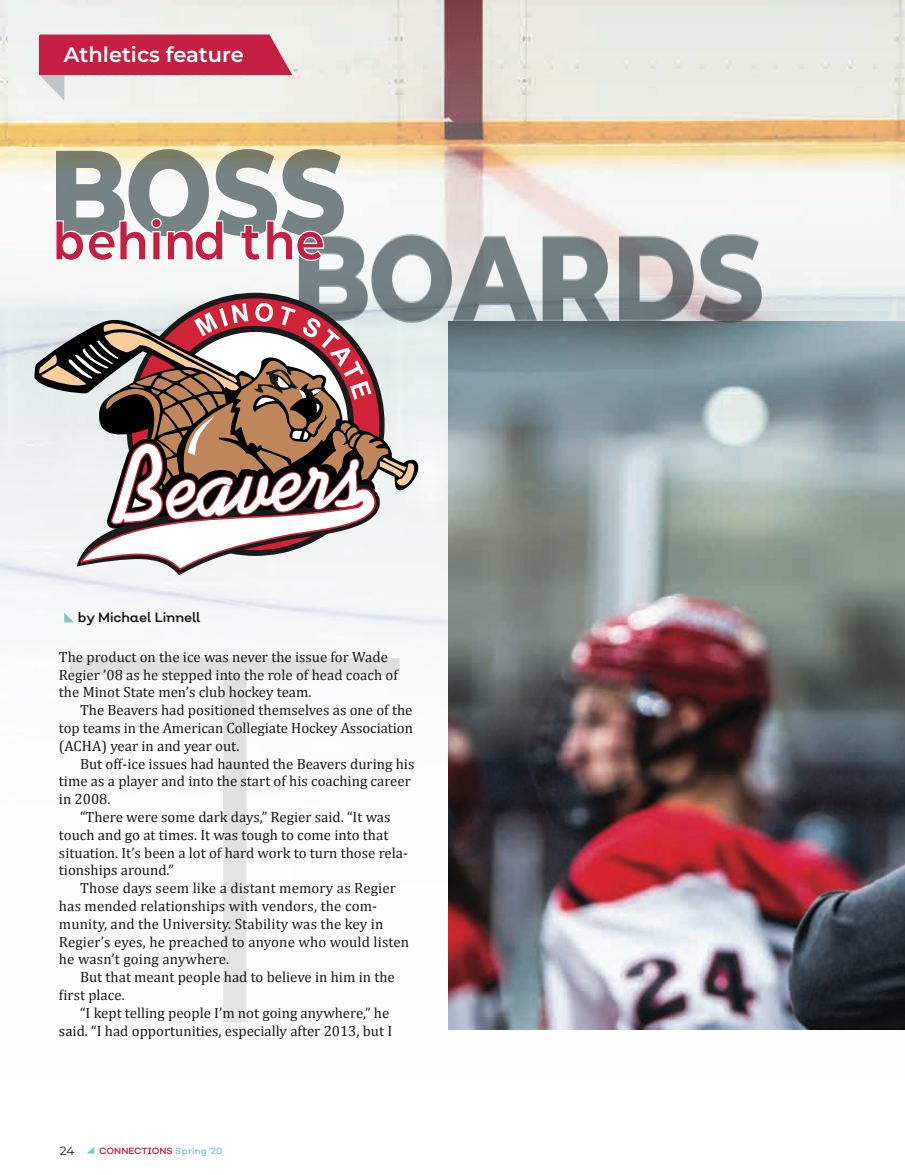
<style>
.page{position:relative;width:905px;height:1175px;background:#fff}
.page>*{position:absolute;margin:0;border:0;box-sizing:border-box;transform-origin:0 0}
.t1{font:600 21px "Montserrat";color:#fff}
.t2{font:14.85px/17.9px "Cambria";color:#1a1a1a}
.t3{font:13.5px "Nutmeg";letter-spacing:-.01em;color:#1a1a1a}
.t4{font:12px "Montserrat";color:#1a1a1a}
.t5{font:9px "Nutmeg";color:#c51f43}
.s1{color:#78c9d2}
</style>
<div class="page">
<img style="left:0;top:0;width:904px;height:1154px">
<img style="left:448px;top:322px;width:456px;height:707px">
<svg style="left:61px;top:649px;width:348px;height:383px"></svg>
<svg style="left:37px;top:34px;width:257px;height:69px"></svg>
<svg style="left:64px;top:612px;width:10px;height:10px"></svg>
<svg style="left:39px;top:149px;width:722px;height:426px"></svg>
<h1 class="t1" style="left:64px;top:40px;width:181px">Athletics feature</h1>
<p class="t3" style="left:78px;top:609px;width:124px">by Michael Linnell</p>
<p class="t2" style="left:59px;top:647px;width:340px">The product on the ice was never the issue for Wade<br>Regier ’08 as he stepped into the role of head coach of the Minot State men’s club hockey team.</p>
<p class="t2" style="left:59px;top:701px;width:355px;text-align:justify;text-indent:21px">The Beavers had positioned themselves as one of the top teams in the American Collegiate Hockey Association (ACHA) year in and year out.</p>
<p class="t2" style="left:80px;top:754px;width:336px">But off-ice issues had haunted the Beavers during his</p>
<p class="t2" style="left:59px;top:772px;width:353px">time as a player and into the start of his coaching career</p>
<p class="t2" style="left:59px;top:790px;width:53px">in 2008.</p>
<p class="t2" style="left:80px;top:808px;width:312px">“There were some dark days,” Regier said. “It was</p>
<p class="t2" style="left:59px;top:825px;width:331px">touch and go at times. It was tough to come into that</p>
<p class="t2" style="left:59px;top:843px;width:350px">situation. It’s been a lot of hard work to turn those rela-</p>
<p class="t2" style="left:59px;top:861px;width:117px">tionships around.”</p>
<p class="t2" style="left:80px;top:879px;width:317px">Those days seem like a distant memory as Regier</p>
<p class="t2" style="left:59px;top:897px;width:319px">has mended relationships with vendors, the com-</p>
<p class="t2" style="left:59px;top:914px;width:326px">munity, and the University. Stability was the key in</p>
<p class="t2" style="left:59px;top:932px;width:352px">Regier’s eyes, he preached to anyone who would listen</p>
<p class="t2" style="left:59px;top:950px;width:172px">he wasn’t going anywhere.</p>
<p class="t2" style="left:80px;top:968px;width:316px">But that meant people had to believe in him in the</p>
<p class="t2" style="left:59px;top:986px;width:67px">first place.</p>
<p class="t2" style="left:80px;top:1003px;width:311px">“I kept telling people I’m not going anywhere,” he</p>
<p class="t2" style="left:59px;top:1021px;width:335px">said. “I had opportunities, especially after 2013, but I</p>
<p class="t4" style="left:60px;top:1142px;width:16px">24</p>
<p class="t5" style="left:99px;top:1144px;width:125px">CONNECTIONS <span class="s1">Spring ’20</span></p>
</div>
